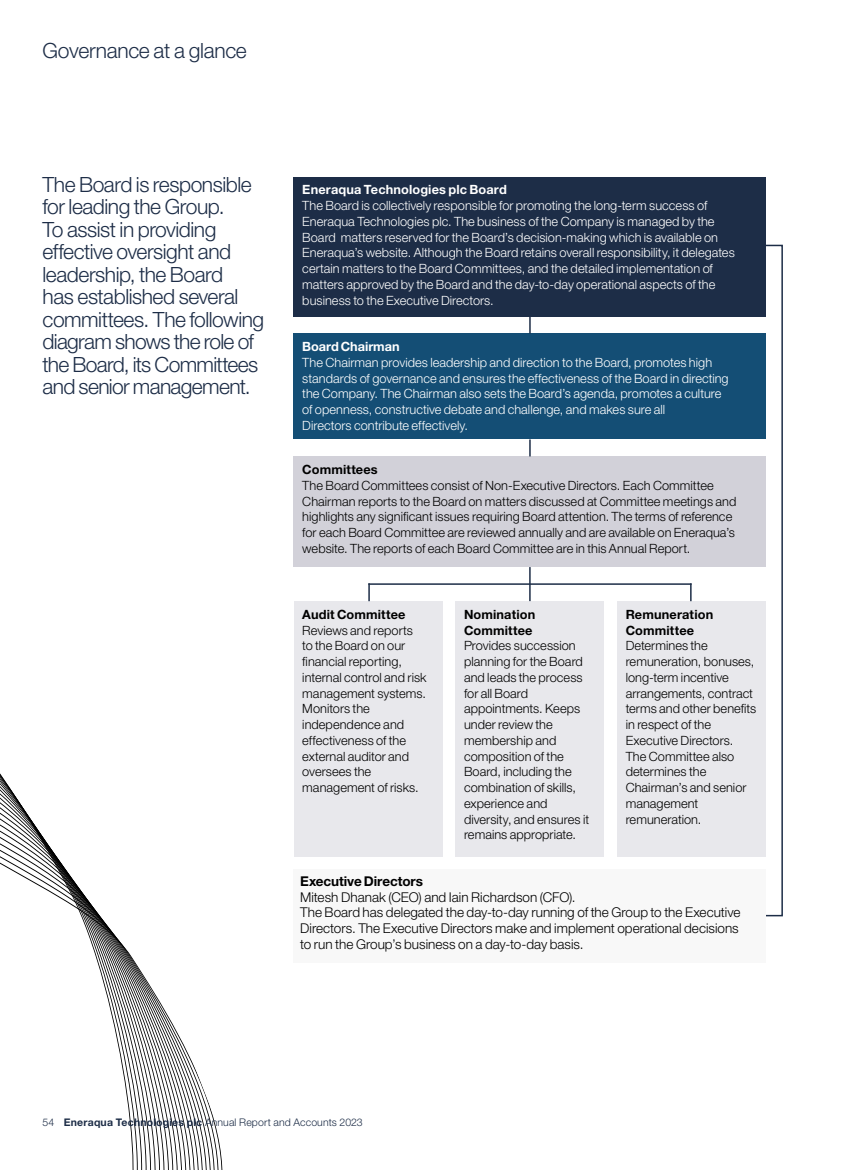
<style>
.page{position:relative;width:851px;height:1170px;background:#fff}
.page>*{position:absolute;margin:0;border:0;box-sizing:border-box;transform-origin:0 0}
.t1{font:300 21px/22.5px "Helvetica Neue LT Std";letter-spacing:-.025em;color:#1d2d47}
.t2{font:300 13.5px/15.8px "Helvetica Neue LT Std";color:#000}
.t3{font:700 13.5px "Helvetica Neue LT Std";letter-spacing:-.005em;color:#000}
.t4{font:300 12.75px/15.8px "Helvetica Neue LT Std";letter-spacing:.005em;color:#000}
.t5{font:300 12.75px/15.8px "Helvetica Neue LT Std";letter-spacing:.005em;color:#fff}
.t6{font:700 12.75px/15.8px "Helvetica Neue LT Std";letter-spacing:.01em;color:#000}
.t7{font:700 12.75px "Helvetica Neue LT Std";letter-spacing:.01em;color:#fff}
.t8{font:300 10.5px "Helvetica Neue LT Std";letter-spacing:.01em;color:#1d2d47}
.s1{font-weight:700}
</style>
<div class="page">
<svg style="left:0;top:773px;width:223px;height:396px"></svg>
<div style="left:294px;top:177px;width:472px;height:139px;background:#1d2d47"></div>
<div style="left:293px;top:333px;width:473px;height:106px;background:#144e75"></div>
<div style="left:294px;top:456px;width:472px;height:111px;background:#d2d1d9"></div>
<div style="left:294px;top:869px;width:472px;height:93px;background:#f8f8f8"></div>
<div style="left:294px;top:601px;width:148px;height:255px;background:#e8e8ec"></div>
<div style="left:455px;top:601px;width:149px;height:255px;background:#e8e8ec"></div>
<div style="left:617px;top:601px;width:149px;height:255px;background:#e8e8ec"></div>
<svg style="left:529px;top:316px;width:1px;height:17px"></svg>
<svg style="left:529px;top:439px;width:1px;height:17px"></svg>
<hr style="left:529px;top:567px;width:1px;height:34px;background:#1d2d47">
<hr style="left:368px;top:583px;width:323px;height:1px;background:#1d2d47">
<svg style="left:368px;top:583px;width:2px;height:18px"></svg>
<svg style="left:690px;top:583px;width:1px;height:18px"></svg>
<h1 class="t1" style="left:43px;top:38px;width:206px">Governance at a glance</h1>
<p class="t1" style="left:43px;top:173px;width:223px">The Board is responsible for leading the Group.<br>To assist in providing effective oversight and leadership, the Board<br>has established several committees. The following diagram shows the role of the Board, its Committees and senior management.</p>
<p class="t7" style="left:302px;top:182px;width:206px">Eneraqua Technologies plc Board</p>
<p class="t5" style="left:302px;top:197px;width:434px">The Board is collectively responsible for promoting the long-term success of Eneraqua Technologies plc. The business of the Company is managed by the Board matters reserved for the Board’s decision-making which is available on Eneraqua’s website. Although the Board retains overall responsibility, it delegates certain matters to the Board Committees, and the detailed implementation of matters approved by the Board and the day-to-day operational aspects of the business to the Executive Directors.</p>
<p class="t7" style="left:302px;top:339px;width:99px">Board Chairman</p>
<p class="t5" style="left:302px;top:354px;width:428px">The Chairman provides leadership and direction to the Board, promotes high standards of governance and ensures the effectiveness of the Board in directing the Company. The Chairman also sets the Board’s agenda, promotes a culture of openness, constructive debate and challenge, and makes sure all<br>Directors contribute effectively.</p>
<p class="t6" style="left:302px;top:461px;width:77px">Committees</p>
<p class="t4" style="left:302px;top:477px;width:435px">The Board Committees consist of Non-Executive Directors. Each Committee Chairman reports to the Board on matters discussed at Committee meetings and highlights any significant issues requiring Board attention. The terms of reference for each Board Committee are reviewed annually and are available on Eneraqua’s website. The reports of each Board Committee are in this Annual Report.</p>
<p class="t6" style="left:302px;top:606px;width:105px">Audit Committee</p>
<p class="t4" style="left:302px;top:622px;width:126px">Reviews and reports to the Board on our financial reporting, internal control and risk management systems.<br>Monitors the independence and effectiveness of the external auditor and oversees the management of risks.</p>
<p class="t6" style="left:464px;top:606px;width:73px">Nomination<br>Committee</p>
<p class="t4" style="left:464px;top:637px;width:127px">Provides succession planning for the Board and leads the process for all Board appointments. Keeps under review the membership and composition of the<br>Board, including the combination of skills, experience and diversity, and ensures it remains appropriate.</p>
<p class="t6" style="left:625px;top:606px;width:89px">Remuneration<br>Committee</p>
<p class="t4" style="left:625px;top:637px;width:132px">Determines the remuneration, bonuses, long-term incentive arrangements, contract terms and other benefits in respect of the<br>Executive Directors.<br>The Committee also determines the<br>Chairman’s and senior management remuneration.</p>
<p class="t3" style="left:300px;top:872px;width:124px">Executive Directors</p>
<p class="t2" style="left:300px;top:888px;width:441px">Mitesh Dhanak (CEO) and Iain Richardson (CFO).<br>The Board has delegated the day-to-day running of the Group to the Executive Directors. The Executive Directors make and implement operational decisions to run the Group’s business on a day-to-day basis.</p>
<p class="t8" style="left:43px;top:1116px;width:322px">54 <span class="s1">Eneraqua Technologies plc</span> Annual Report and Accounts 2023</p>
</div>
